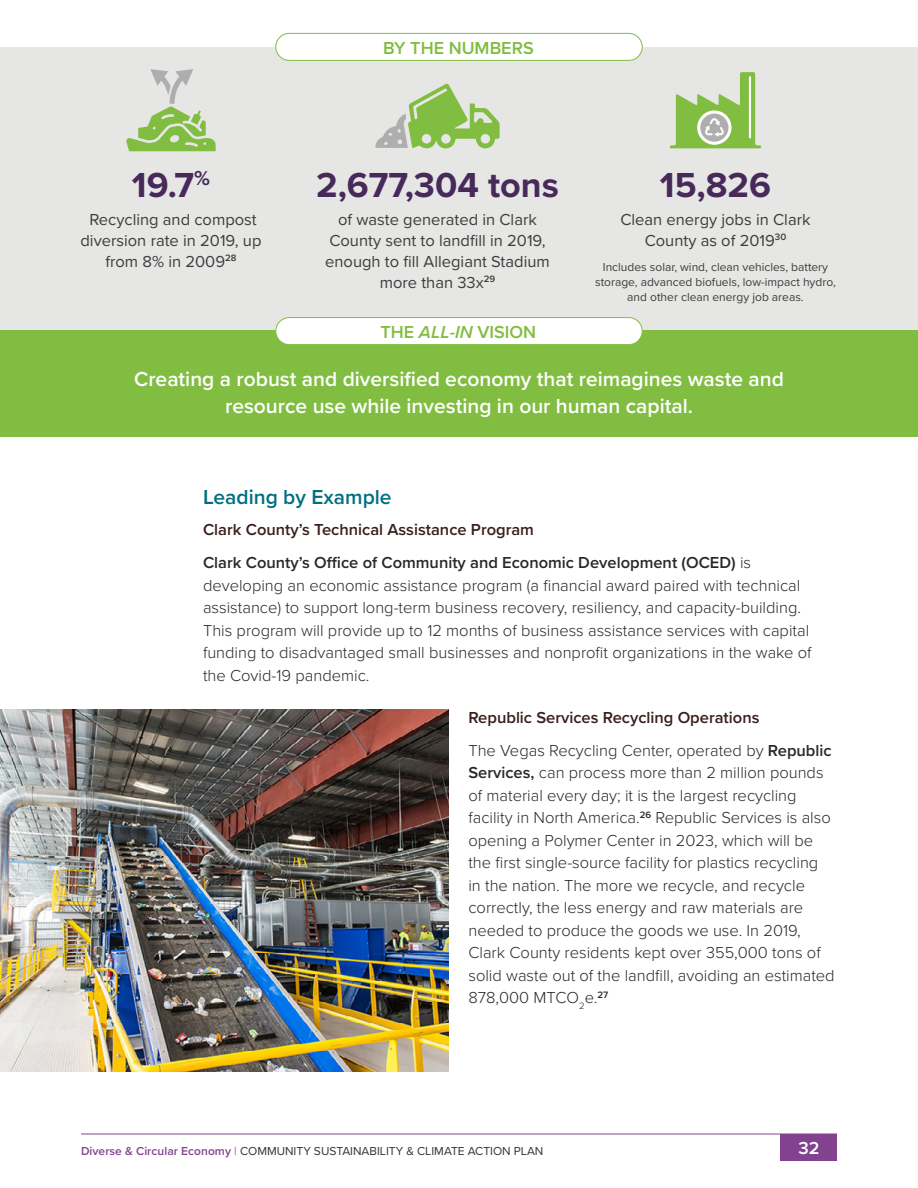
<style>
.page{position:relative;width:918px;height:1188px;background:#fff}
.page>*{position:absolute;margin:0;border:0;box-sizing:border-box;transform-origin:0 0}
.Infographic_Number{font:700 36px "Proxima Nova";color:#47295a}
.Vision_Text{font:600 21px/27px "Proxima Nova";color:#fff;text-align:center}
.F_Heading_3{font:600 21px "Proxima Nova";color:#006f82}
.F_Oval_Titles{font:600 18px "Proxima Nova";color:#81bd41}
.t1{font:600 18px "Proxima Nova";color:#fff}
.Body_Text{font:300 16.5px/22.5px "Proxima Nova";color:#292829}
.Infographic_Text{font:16.5px/21px "Proxima Nova";color:#3d3d3d;text-align:center}
.F_Heading_4{font:600 16.5px "Proxima Nova";color:#391e1d}
.Infographic_Text_8PT{font:12px/15px "Proxima Nova";color:#3d3d3d;text-align:center}
.t2{font:12px "Proxima Nova";color:#333}
.s1{font-style:italic}
.s2{font-weight:600}
.s3{font-weight:600;color:#83428f}
.s4{font-weight:600;color:#af6cad}
</style>
<div class="page">
<div style="left:781px;top:1134px;width:56px;height:27px;background:#83428f"></div>
<hr style="left:81px;top:1134px;width:756px;height:1px;background:#83428f">
<div style="left:0;top:48px;width:918px;height:282px;background:#e6e6e5"></div>
<div style="left:0;top:330px;width:918px;height:106px;background:#81bd41"></div>
<div style="left:276px;top:33px;width:366px;height:27px;background:#fff;border-radius:14px"></div>
<div style="left:275px;top:33px;width:368px;height:28px;border:1px solid #81bd41;border-radius:14px"></div>
<svg style="left:375px;top:83px;width:125px;height:66px"></svg>
<div style="left:477px;top:118px;width:7px;height:6px;background:#82bc41;border-radius:50%"></div>
<svg style="left:126px;top:69px;width:90px;height:82px"></svg>
<svg style="left:670px;top:72px;width:91px;height:76px"></svg>
<div style="left:276px;top:318px;width:366px;height:27px;background:#fff;border-radius:14px"></div>
<div style="left:275px;top:317px;width:368px;height:28px;border:1px solid #81bd41;border-radius:14px"></div>
<img style="left:0;top:710px;width:448px;height:361px">
<p class="Infographic_Number" style="left:132px;top:158px;width:80px">19.7<sup>%</sup></p>
<p class="Infographic_Text" style="left:80px;top:208px;width:183px">Recycling and compost diversion rate in 2019, up from 8% in 2009<sup>28</sup></p>
<p class="F_Oval_Titles" style="left:383px;top:35px;width:152px">BY THE NUMBERS</p>
<p class="Infographic_Number" style="left:316px;top:158px;width:244px">2,677,304 tons</p>
<p class="Infographic_Text" style="left:325px;top:208px;width:226px">of waste generated in Clark<br>County sent to landfill in 2019, enough to fill Allegiant Stadium more than 33x<sup>29</sup></p>
<p class="F_Oval_Titles" style="left:381px;top:319px;width:157px">THE <span class="s1">ALL-IN</span> VISION</p>
<p class="Infographic_Number" style="left:660px;top:158px;width:113px">15,826</p>
<p class="Infographic_Text" style="left:620px;top:208px;width:192px">Clean energy jobs in Clark<br>County as of 2019<sup>30</sup></p>
<p class="Infographic_Text_8PT" style="left:595px;top:259px;width:242px">Includes solar, wind, clean vehicles, battery storage, advanced biofuels, low-impact hydro, and other clean energy job areas.</p>
<p class="Vision_Text" style="left:134px;top:365px;width:651px">Creating a robust and diversified economy that reimagines waste and resource use while investing in our human capital.</p>
<p class="F_Heading_3" style="left:203px;top:481px;width:190px">Leading by Example</p>
<p class="F_Heading_4" style="left:203px;top:517px;width:333px">Clark County’s Technical Assistance Program</p>
<p class="Body_Text" style="left:203px;top:551px;width:610px"><span class="s2">Clark County’s Office of Community and Economic Development (OCED)</span> is developing an economic assistance program (a financial award paired with technical assistance) to support long-term business recovery, resiliency, and capacity-building.<br>This program will provide up to 12 months of business assistance services with capital funding to disadvantaged small businesses and nonprofit organizations in the wake of the Covid-19 pandemic.</p>
<p class="F_Heading_4" style="left:468px;top:705px;width:293px">Republic Services Recycling Operations</p>
<p class="Body_Text" style="left:468px;top:738px;width:368px">The Vegas Recycling Center, operated by <span class="s2">Republic Services,</span> can process more than 2 million pounds of material every day; it is the largest recycling facility in North America.<sup>26</sup> Republic Services is also opening a Polymer Center in 2023, which will be the first single-source facility for plastics recycling in the nation. The more we recycle, and recycle correctly, the less energy and raw materials are needed to produce the goods we use. In 2019, Clark County residents kept over 355,000 tons of solid waste out of the landfill, avoiding an estimated 878,000 MTCO<sub>2</sub>e.<sup>27</sup></p>
<p class="t2" style="left:81px;top:1142px;width:464px"><span class="s3">Diverse &amp; Circular Economy</span> <span class="s4">|</span> COMMUNITY SUSTAINABILITY &amp; CLIMATE ACTION PLAN</p>
<p class="t1" style="left:798px;top:1134px;width:23px">32</p>
</div>
